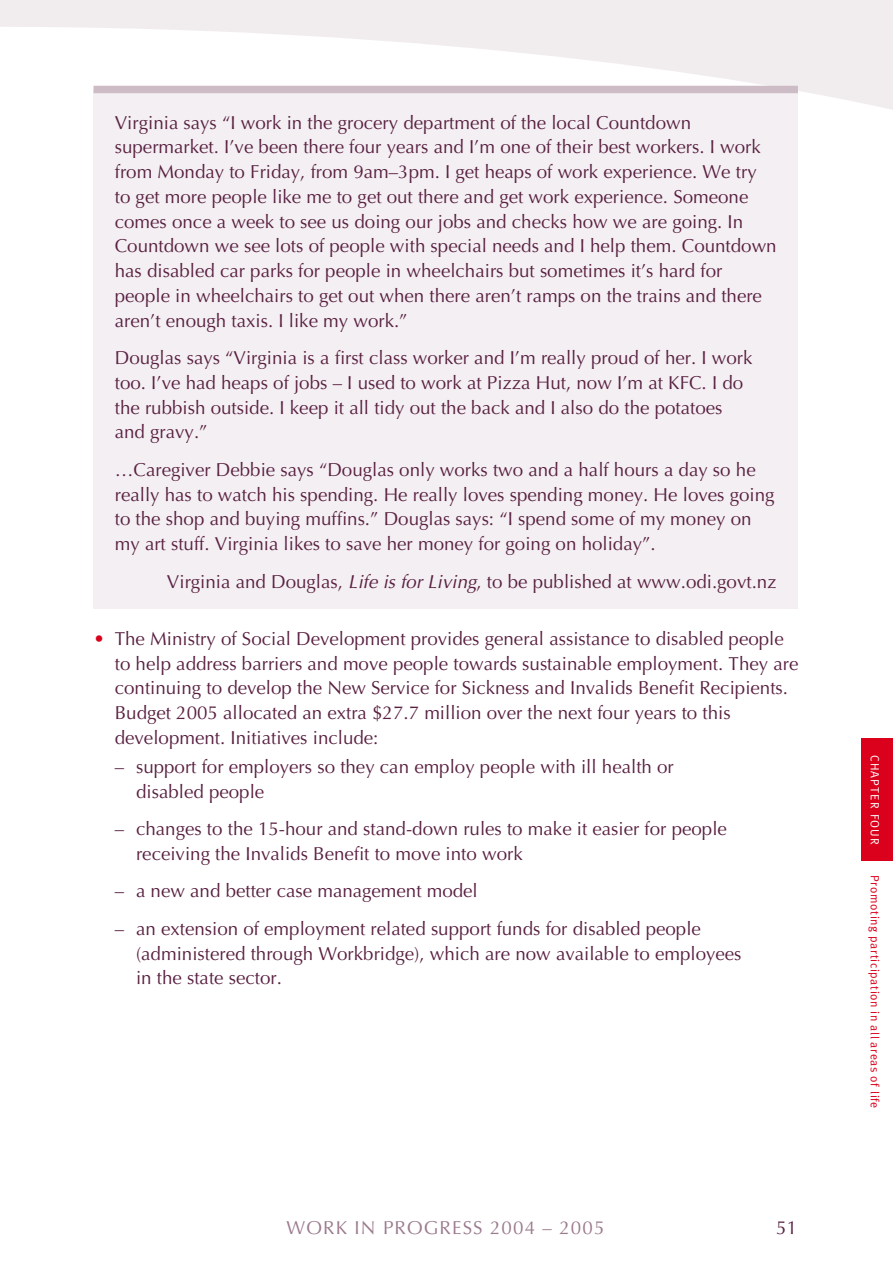
<style>
.page{position:relative;width:893px;height:1263px;background:#fff}
.page>*{position:absolute;margin:0;border:0;box-sizing:border-box;transform-origin:0 0}
.t1{font:18.75px/24.8px "Optima Maori";color:#592041}
.t2{font:18.75px "Optima Maori";letter-spacing:.06em;color:#9b798d}
.t3{font:18.75px "Optima";color:#db001b}
.t4{font:12px "Meta Maori Normal";letter-spacing:.05em;color:#db001b}
.t5{font:12px "Meta Maori Normal";letter-spacing:.1em;color:#fff}
.s1{font-style:italic}
</style>
<div class="page">
<svg style="left:0;top:0;width:893px;height:114px;fill:#f1edef"></svg>
<div style="left:861px;top:738px;width:32px;height:123px;background:#db001b"></div>
<div style="left:94px;top:89px;width:704px;height:520px;background:#f3eff2"></div>
<div style="left:94px;top:86px;width:704px;height:7px;background:#cdbcc6"></div>
<p class="t3" style="left:94px;top:627px;width:13px">•</p>
<p class="t1" style="left:115px;top:110px;width:663px">Virginia says “I work in the grocery department of the local Countdown supermarket. I’ve been there four years and I’m one of their best workers. I work from Monday to Friday, from 9am–3pm. I get heaps of work experience. We try to get more people like me to get out there and get work experience. Someone comes once a week to see us doing our jobs and checks how we are going. In Countdown we see lots of people with special needs and I help them. Countdown has disabled car parks for people in wheelchairs but sometimes it’s hard for people in wheelchairs to get out when there aren’t ramps on the trains and there aren’t enough taxis. I like my work.”</p>
<p class="t1" style="left:115px;top:346px;width:639px">Douglas says “Virginia is a first class worker and I’m really proud of her. I work too. I’ve had heaps of jobs – I used to work at Pizza Hut, now I’m at KFC. I do the rubbish outside. I keep it all tidy out the back and I also do the potatoes and gravy.”</p>
<p class="t1" style="left:115px;top:457px;width:661px">…Caregiver Debbie says “Douglas only works two and a half hours a day so he really has to watch his spending. He really loves spending money. He loves going to the shop and buying muffins.” Douglas says: “I spend some of my money on my art stuff. Virginia likes to save her money for going on holiday”.</p>
<p class="t1" style="left:167px;top:569px;width:611px">Virginia and Douglas, <span class="s1">Life is for Living</span>, to be published at www.odi.govt.nz</p>
<p class="t1" style="left:115px;top:626px;width:685px">The Ministry of Social Development provides general assistance to disabled people to help address barriers and move people towards sustainable employment. They are continuing to develop the New Service for Sickness and Invalids Benefit Recipients.<br>Budget 2005 allocated an extra $27.7 million over the next four years to this development. Initiatives include:</p>
<p class="t1" style="left:136px;top:754px;width:539px;text-indent:-21px">– support for employers so they can employ people with ill health or disabled people</p>
<p class="t1" style="left:136px;top:816px;width:592px;text-indent:-21px">– changes to the 15-hour and stand-down rules to make it easier for people receiving the Invalids Benefit to move into work</p>
<p class="t1" style="left:115px;top:879px;width:365px">– a new and better case management model</p>
<p class="t1" style="left:136px;top:916px;width:607px;text-indent:-21px">– an extension of employment related support funds for disabled people (administered through Workbridge), which are now available to employees in the state sector.</p>
<p class="t2" style="left:286px;top:1216px;width:319px">WORK IN PROGRESS 2004 – 2005</p>
<p class="t1" style="left:776px;top:1215px;width:22px">51</p>
<p class="t5" style="left:882px;top:755px;width:92px;rotate:90deg">CHAPTER FOUR</p>
<p class="t4" style="left:882px;top:875px;width:235px;rotate:90deg">Promoting participation in all areas of life</p>
</div>
